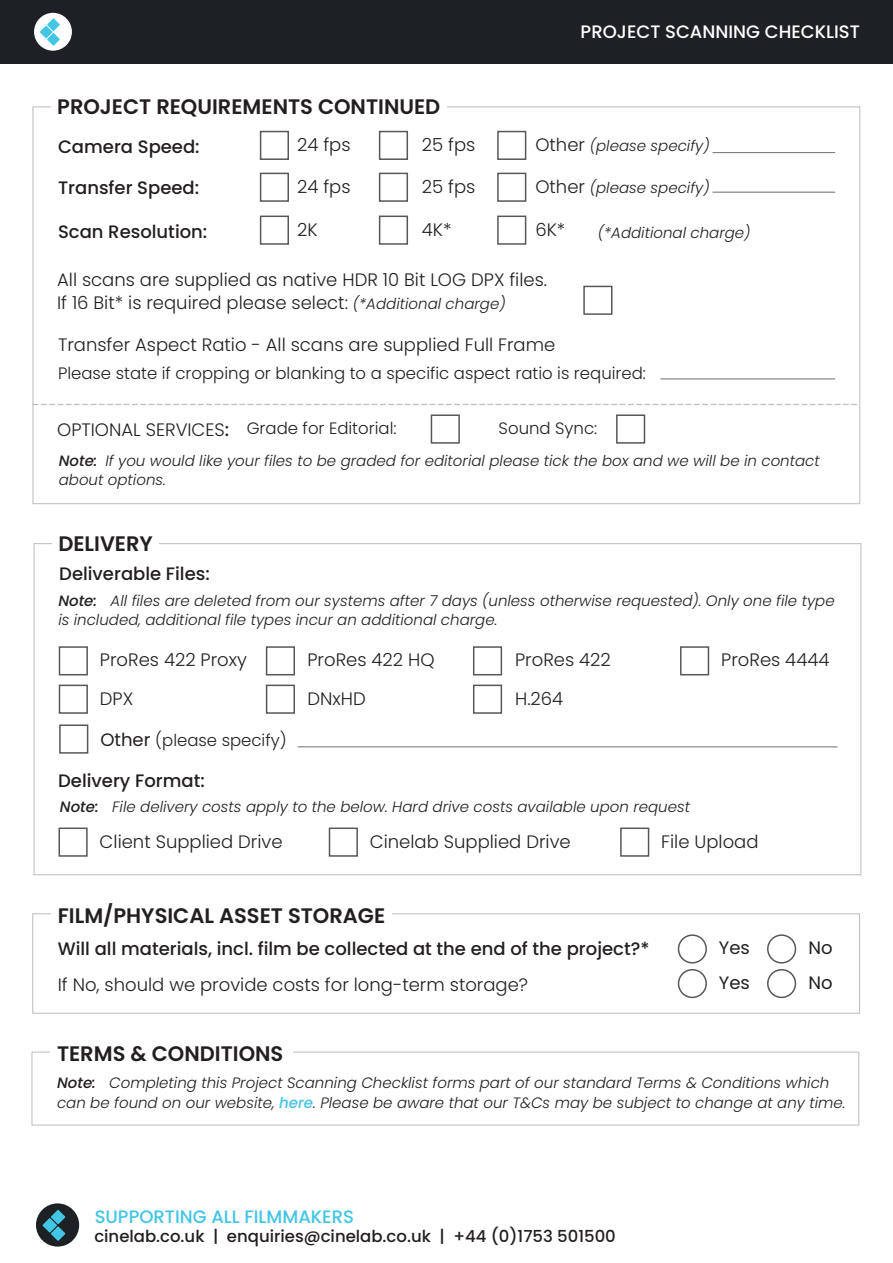
<style>
.page{position:relative;width:893px;height:1263px;background:#fff}
.page>*{position:absolute;margin:0;border:0;box-sizing:border-box;transform-origin:0 0}
.t1{font:600 21px "Poppins";color:#231f20}
.t2{font:300 18px/22.5px "Poppins";color:#231f20}
.t3{font:500 18px "Poppins";color:#231f20}
.t4{font:500 18px "Poppins";color:#fff}
.t5{font:500 18px "Poppins";color:#42c5e5}
.t6{font:18px "Poppins";color:#231f20}
.t7{font:300 16.5px "Poppins";color:#231f20}
.t8{font:500 16.5px "Poppins";color:#231f20}
.t9{font:italic 300 15px/19.5px "Poppins";color:#231f20}
.t10{font:15px "Poppins";color:#bcbdc0}
.s1{font-style:normal;font-size:18px}
.s2{font-style:italic;font-size:15px}
.s3{font-weight:500}
.s4{font-weight:400;font-size:18px}
.s5{font-weight:500;color:#42c5e5}
</style>
<div class="page">
<div style="left:260px;top:131px;width:29px;height:29px;border:2px solid #57585a"></div>
<div style="left:379px;top:131px;width:29px;height:29px;border:2px solid #57585a"></div>
<div style="left:497px;top:131px;width:29px;height:29px;border:2px solid #57585a"></div>
<div style="left:260px;top:173px;width:29px;height:29px;border:2px solid #57585a"></div>
<div style="left:379px;top:173px;width:29px;height:29px;border:2px solid #57585a"></div>
<div style="left:497px;top:173px;width:29px;height:29px;border:2px solid #57585a"></div>
<div style="left:260px;top:216px;width:29px;height:29px;border:2px solid #57585a"></div>
<div style="left:379px;top:216px;width:29px;height:29px;border:2px solid #57585a"></div>
<div style="left:497px;top:216px;width:29px;height:29px;border:2px solid #57585a"></div>
<div style="left:583px;top:286px;width:29px;height:29px;border:2px solid #57585a"></div>
<hr style="left:712px;top:152px;width:123px;height:1px;background:#6c6d70">
<hr style="left:712px;top:192px;width:123px;height:1px;background:#6c6d70">
<div style="left:0;top:0;width:893px;height:64px;background:#1d2125"></div>
<div style="left:32px;top:913px;width:828px;height:100px;border:1px solid #bcbdc0"></div>
<div style="left:51px;top:898px;width:340px;height:34px;background:#fff"></div>
<div style="left:32px;top:1052px;width:827px;height:73px;border:1px solid #bcbdc0"></div>
<div style="left:50px;top:1037px;width:243px;height:33px;background:#fff"></div>
<div style="left:36px;top:1203px;width:43px;height:43px;background:#1d2124;border-radius:50%"></div>
<svg style="left:42px;top:1218px;width:15px;height:14px"></svg>
<svg style="left:51px;top:1210px;width:14px;height:14px"></svg>
<svg style="left:51px;top:1226px;width:14px;height:15px"></svg>
<div style="left:431px;top:414px;width:29px;height:30px;border:2px solid #57585a"></div>
<div style="left:616px;top:414px;width:29px;height:30px;border:2px solid #57585a"></div>
<div style="left:59px;top:646px;width:29px;height:29px;border:2px solid #57585a"></div>
<div style="left:266px;top:646px;width:29px;height:29px;border:2px solid #57585a"></div>
<div style="left:473px;top:646px;width:29px;height:29px;border:2px solid #57585a"></div>
<div style="left:680px;top:646px;width:29px;height:29px;border:2px solid #57585a"></div>
<div style="left:59px;top:685px;width:29px;height:29px;border:2px solid #57585a"></div>
<div style="left:266px;top:685px;width:29px;height:29px;border:2px solid #57585a"></div>
<div style="left:473px;top:685px;width:29px;height:29px;border:2px solid #57585a"></div>
<div style="left:59px;top:724px;width:29px;height:30px;border:2px solid #57585a"></div>
<hr style="left:298px;top:746px;width:539px;height:1px;background:#6c6d70">
<div style="left:58px;top:827px;width:30px;height:30px;border:2px solid #57585a"></div>
<div style="left:329px;top:827px;width:29px;height:30px;border:2px solid #57585a"></div>
<div style="left:620px;top:827px;width:29px;height:30px;border:2px solid #57585a"></div>
<hr style="left:660px;top:379px;width:175px;height:1px;background:#6c6d70">
<div style="left:678px;top:934px;width:29px;height:29px;border:2px solid #57585a;border-radius:50%"></div>
<div style="left:767px;top:934px;width:29px;height:29px;border:2px solid #57585a;border-radius:50%"></div>
<div style="left:678px;top:969px;width:29px;height:29px;border:2px solid #57585a;border-radius:50%"></div>
<div style="left:767px;top:969px;width:29px;height:29px;border:2px solid #57585a;border-radius:50%"></div>
<div style="left:34px;top:13px;width:38px;height:38px;background:#fff;border-radius:50%"></div>
<svg style="left:40px;top:26px;width:13px;height:12px"></svg>
<svg style="left:47px;top:18px;width:13px;height:13px"></svg>
<svg style="left:47px;top:33px;width:13px;height:13px"></svg>
<p class="t4" style="left:581px;top:21px;width:281px">PROJECT SCANNING CHECKLIST</p>
<h1 class="t1" style="left:57px;top:94px;width:385px">PROJECT REQUIREMENTS CONTINUED</h1>
<p class="t3" style="left:58px;top:136px;width:143px">Camera Speed:</p>
<p class="t2" style="left:297px;top:133px;width:55px">24 fps</p>
<p class="t2" style="left:422px;top:133px;width:55px">25 fps</p>
<p class="t9" style="left:535px;top:136px;width:176px"><span class="s1">Other</span> (please specify)</p>
<p class="t3" style="left:58px;top:178px;width:143px">Transfer Speed:</p>
<p class="t2" style="left:297px;top:175px;width:55px">24 fps</p>
<p class="t2" style="left:422px;top:175px;width:55px">25 fps</p>
<p class="t9" style="left:535px;top:178px;width:176px"><span class="s1">Other</span> (please specify)</p>
<p class="t3" style="left:58px;top:221px;width:151px">Scan Resolution:</p>
<p class="t2" style="left:422px;top:218px;width:31px">4K*</p>
<p class="t2" style="left:535px;top:218px;width:31px">6K*</p>
<p class="t2" style="left:57px;top:269px;width:492px">All scans are supplied as native HDR 10 Bit LOG DPX files.<br>If 16 Bit* is required please select: <span class="s2">(*Additional charge)</span></p>
<p class="t2" style="left:297px;top:218px;width:22px">2K</p>
<p class="t9" style="left:598px;top:223px;width:154px">(*Additional charge)</p>
<p class="t2" style="left:58px;top:333px;width:499px">Transfer Aspect Ratio - All scans are supplied Full Frame</p>
<p class="t7" style="left:58px;top:364px;width:589px">Please state if cropping or blanking to a specific aspect ratio is required:</p>
<p class="t10" style="left:32px;top:396px;width:828px">----------------------------------------------------------------------------------------------------</p>
<p class="t2" style="left:57px;top:418px;width:174px">OPTIONAL SERVICES<span class="s3">:</span></p>
<p class="t7" style="left:247px;top:419px;width:151px">Grade for Editorial:</p>
<p class="t7" style="left:499px;top:419px;width:100px">Sound Sync:</p>
<p class="t9" style="left:59px;top:451px;width:762px"><span class="s3">Note:</span> If you would like your files to be graded for editorial please tick the box and we will be in contact about options.</p>
<h1 class="t1" style="left:58px;top:532px;width:96px">DELIVERY</h1>
<p class="t3" style="left:59px;top:564px;width:152px">Deliverable Files:</p>
<p class="t9" style="left:58px;top:591px;width:778px"><span class="s3">Note:</span> All files are deleted from our systems after 7 days (unless otherwise requested). Only one file type is included, additional file types incur an additional charge.</p>
<p class="t2" style="left:100px;top:649px;width:148px">ProRes 422 Proxy</p>
<p class="t2" style="left:307px;top:649px;width:129px">ProRes 422 HQ</p>
<p class="t2" style="left:515px;top:649px;width:97px">ProRes 422</p>
<p class="t2" style="left:721px;top:649px;width:110px">ProRes 4444</p>
<p class="t2" style="left:100px;top:687px;width:35px">DPX</p>
<p class="t2" style="left:307px;top:687px;width:60px">DNxHD</p>
<p class="t2" style="left:515px;top:687px;width:50px">H.264</p>
<p class="t7" style="left:100px;top:731px;width:188px"><span class="s4">Other</span> (please specify)</p>
<p class="t3" style="left:58px;top:770px;width:148px">Delivery Format:</p>
<p class="t9" style="left:60px;top:797px;width:632px"><span class="s3">Note:</span> File delivery costs apply to the below. Hard drive costs available upon request</p>
<p class="t2" style="left:100px;top:830px;width:184px">Client Supplied Drive</p>
<p class="t2" style="left:370px;top:830px;width:202px">Cinelab Supplied Drive</p>
<p class="t2" style="left:661px;top:830px;width:99px">File Upload</p>
<h1 class="t1" style="left:58px;top:903px;width:329px">FILM/PHYSICAL ASSET STORAGE</h1>
<p class="t3" style="left:58px;top:938px;width:593px">Will all materials, incl. film be collected at the end of the project?*</p>
<p class="t2" style="left:58px;top:973px;width:472px">If No, should we provide costs for long-term storage?</p>
<p class="t6" style="left:719px;top:938px;width:33px">Yes</p>
<p class="t6" style="left:808px;top:938px;width:26px">No</p>
<p class="t6" style="left:719px;top:972px;width:33px">Yes</p>
<p class="t6" style="left:808px;top:972px;width:26px">No</p>
<h1 class="t1" style="left:57px;top:1041px;width:228px">TERMS &amp; CONDITIONS</h1>
<p class="t9" style="left:57px;top:1073px;width:790px"><span class="s3">Note:</span> Completing this Project Scanning Checklist forms part of our standard Terms &amp; Conditions which can be found on our website, <span class="s5">here</span>. Please be aware that our T&amp;Cs may be subject to change at any time.</p>
<p class="t5" style="left:95px;top:1206px;width:261px">SUPPORTING ALL FILMMAKERS</p>
<p class="t8" style="left:94px;top:1227px;width:523px">cinelab.co.uk | enquiries@cinelab.co.uk | +44 (0)1753 501500</p>
</div>
